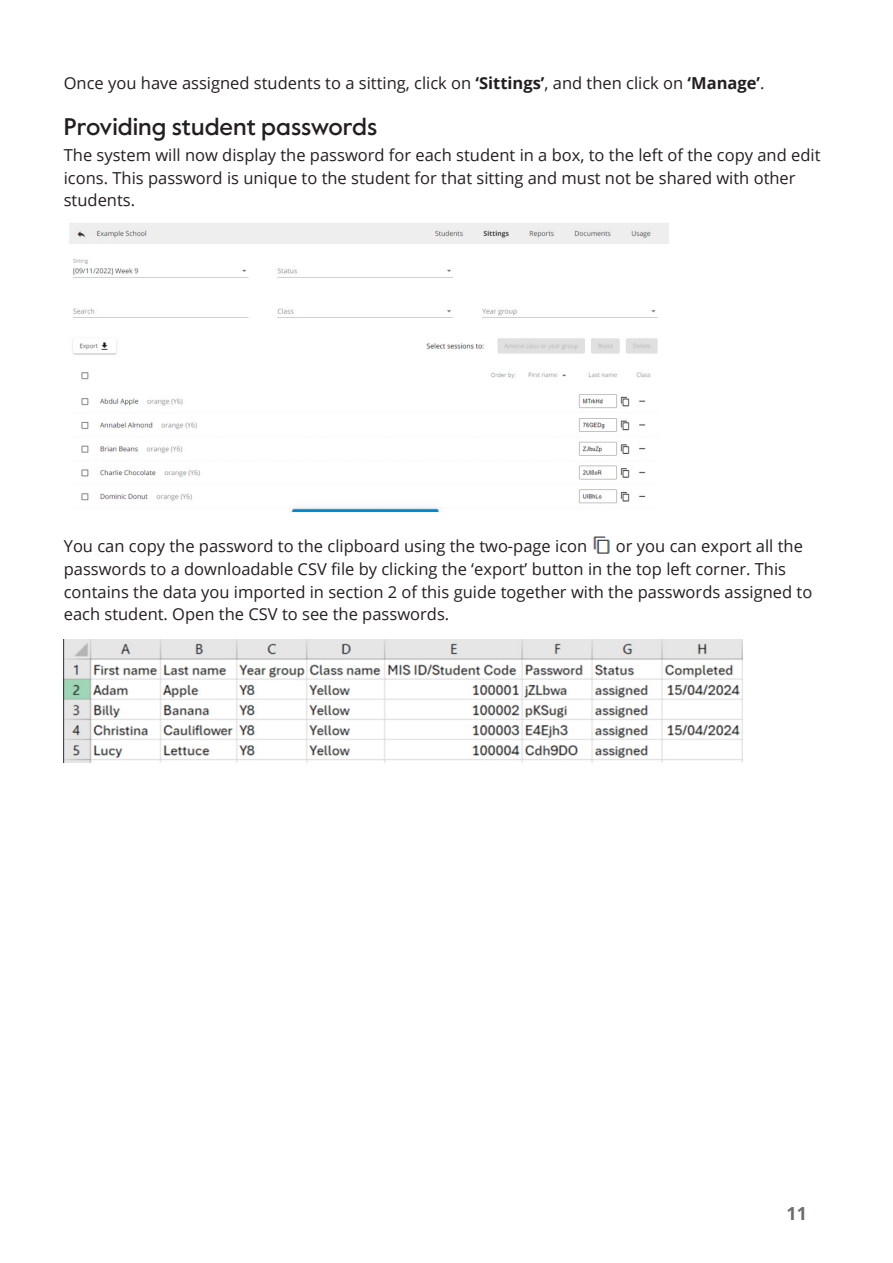
<style>
.page{position:relative;width:893px;height:1263px;background:#fff}
.page>*{position:absolute;margin:0;border:0;box-sizing:border-box;transform-origin:0 0}
.Subheadings{font:500 24px "Value Sans Pro";color:#231f20}
.t1{font:700 18px "Open Sans";color:#6c6d70}
.Body_Text{font:16.5px/22.5px "Open Sans";color:#231f20}
.s1{font-weight:700}
</style>
<div class="page">
<img style="left:69px;top:223px;width:600px;height:290px">
<img style="left:593px;top:536px;width:18px;height:18px">
<img style="left:64px;top:639px;width:679px;height:123px">
<p class="Body_Text" style="left:64px;top:72px;width:702px">Once you have assigned students to a sitting, click on <span class="s1">‘Sittings’</span>, and then click on <span class="s1">‘Manage’</span>.</p>
<p class="Subheadings" style="left:64px;top:112px;width:315px">Providing student passwords</p>
<p class="Body_Text" style="left:64px;top:144px;width:758px">The system will now display the password for each student in a box, to the left of the copy and edit icons. This password is unique to the student for that sitting and must not be shared with other students.</p>
<p class="Body_Text" style="left:64px;top:535px;width:525px">You can copy the password to the clipboard using the two-page icon</p>
<p class="Body_Text" style="left:64px;top:535px;width:750px;text-indent:552px">or you can export all the passwords to a downloadable CSV file by clicking the ‘export’ button in the top left corner. This contains the data you imported in section 2 of this guide together with the passwords assigned to each student. Open the CSV to see the passwords.</p>
<p class="t1" style="left:786px;top:1201px;width:22px">11</p>
</div>
